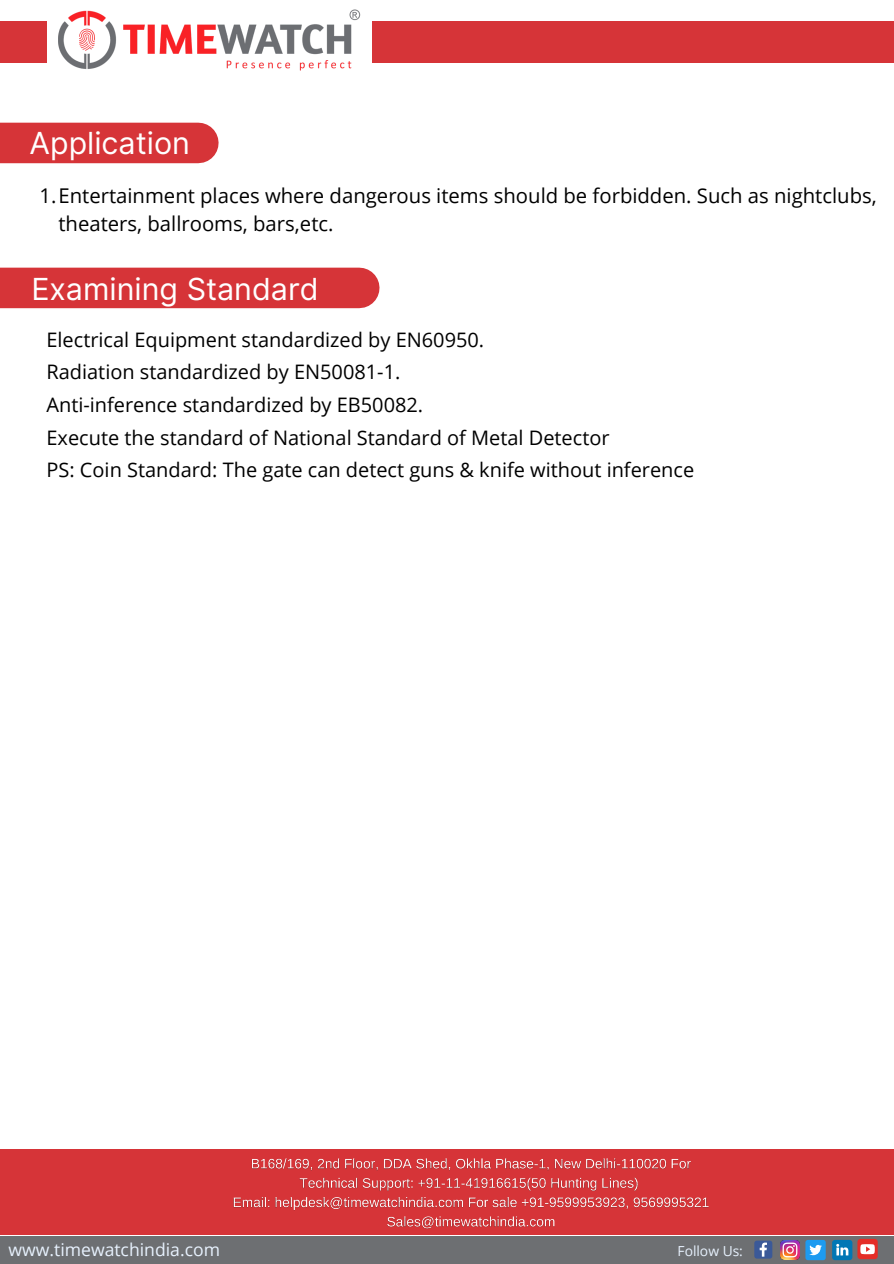
<style>
.page{position:relative;width:894px;height:1264px;background:#fff}
.page>*{position:absolute;margin:0;border:0;box-sizing:border-box;transform-origin:0 0}
.t1{font:30.45px "Inter";color:#fff}
.t2{font:20.25px/27.9px "Open Sans";color:#000}
.t3{font:19.95px "Open Sans";color:#000}
.t4{font:17.55px "Open Sans";color:#e7f1fd}
.t5{font:13.8px "Open Sans";color:#e7f1fd}
</style>
<div class="page">
<img style="left:12px;top:9px;width:402px;height:62px">
<div style="left:0;top:21px;width:47px;height:41px;background:#d63438"></div>
<div style="left:373px;top:21px;width:520px;height:41px;background:#d63438"></div>
<div style="left:0;top:123px;width:198px;height:40px;background:#d63438"></div>
<div style="left:0;top:268px;width:359px;height:40px;background:#d63438"></div>
<div style="left:0;top:1235px;width:893px;height:28px;background:#6d6f72"></div>
<div style="left:0;top:1149px;width:893px;height:86px;background:#d63438"></div>
<img style="left:233px;top:1158px;width:476px;height:71px">
<svg style="left:754px;top:1240px;width:18px;height:18px"></svg>
<img style="left:780px;top:1240px;width:19px;height:19px">
<div style="left:805px;top:1239px;width:20px;height:21px;background:#1d9bf0;border-radius:3px"></div>
<svg style="left:809px;top:1244px;width:12px;height:11px"></svg>
<svg style="left:832px;top:1239px;width:20px;height:21px"></svg>
<div style="left:857px;top:1238px;width:20px;height:21px;background:#e52d27;border-radius:3px"></div>
<svg style="left:860px;top:1244px;width:14px;height:10px"></svg>
<p class="t1" style="left:30px;top:124px;width:162px">Application</p>
<p class="t2" style="left:58px;top:181px;width:819px;text-indent:-19px">1.Entertainment places where dangerous items should be forbidden. Such as nightclubs, theaters, ballrooms, bars,etc.</p>
<p class="t1" style="left:31px;top:270px;width:288px">Examining Standard</p>
<p class="t3" style="left:46px;top:325px;width:439px">Electrical Equipment standardized by EN60950.</p>
<p class="t3" style="left:46px;top:358px;width:355px">Radiation standardized by EN50081-1.</p>
<p class="t3" style="left:46px;top:391px;width:378px">Anti-inference standardized by EB50082.</p>
<p class="t3" style="left:46px;top:423px;width:564px">Execute the standard of National Standard of Metal Detector</p>
<p class="t3" style="left:46px;top:456px;width:649px">PS: Coin Standard: The gate can detect guns &amp; knife without inference</p>
<p class="t4" style="left:8px;top:1237px;width:213px">www.timewatchindia.com</p>
<p class="t5" style="left:677px;top:1240px;width:67px">Follow Us:</p>
</div>
